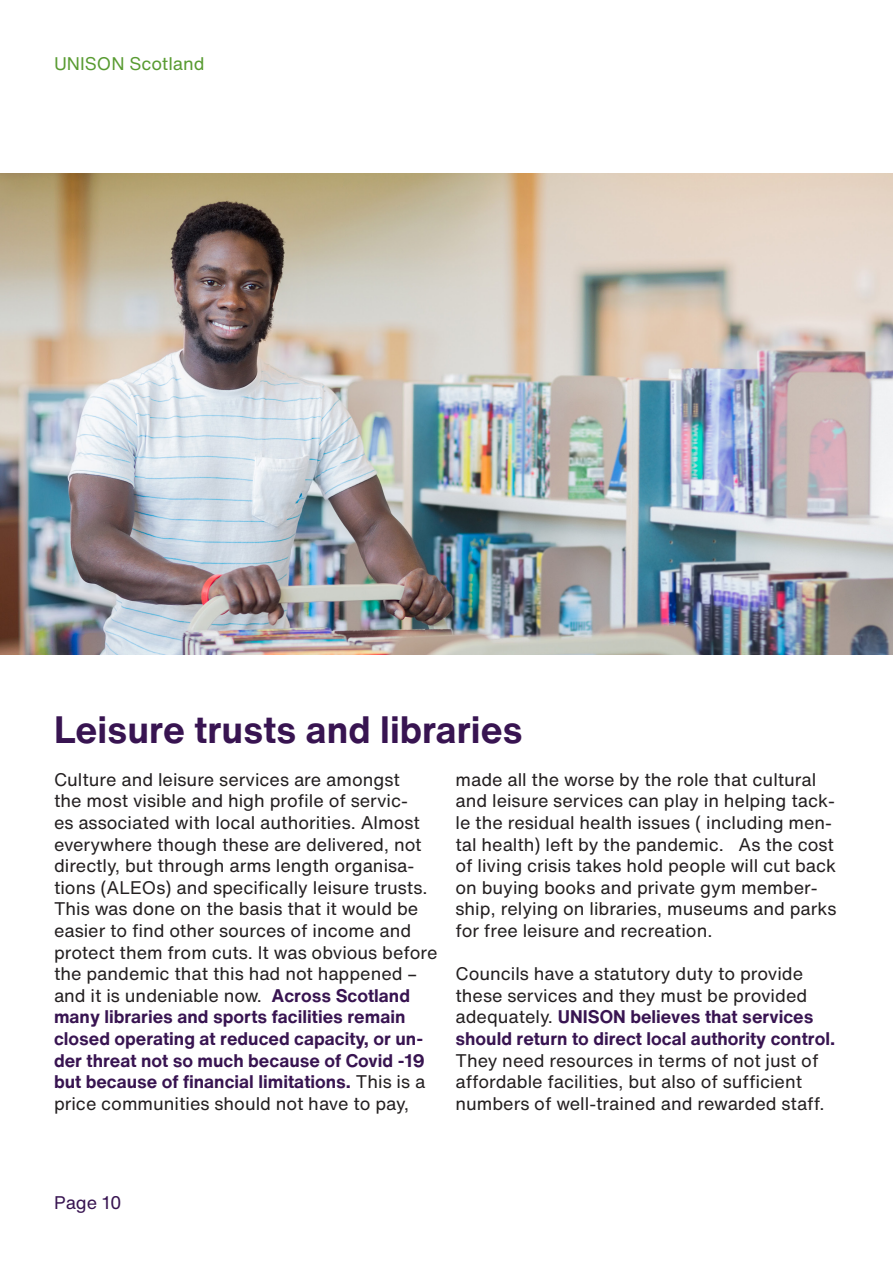
<style>
.page{position:relative;width:893px;height:1263px;background:#fff}
.page>*{position:absolute;margin:0;border:0;box-sizing:border-box;transform-origin:0 0}
.t1{font:700 37.5px "Helvetica Now Text";color:#381451}
.t2{font:18px/21.6px "Helvetica Now Text";color:#231f20}
.t3{font:18px "Helvetica Now Text";color:#589b31}
.t4{font:18px "Helvetica Now Text";color:#381451}
.s1{font-weight:700;color:#381451}
</style>
<div class="page">
<img style="left:0;top:174px;width:893px;height:481px">
<p class="t3" style="left:54px;top:50px;width:152px">UNISON Scotland</p>
<p class="t1" style="left:54px;top:701px;width:470px">Leisure trusts and libraries</p>
<p class="t2" style="left:54px;top:768px;width:385px">Culture and leisure services are amongst<br>the most visible and high profile of servic-<br>es associated with local authorities. Almost everywhere though these are delivered, not directly, but through arms length organisa&shy;tions (ALEOs) and specifically leisure trusts.<br>This was done on the basis that it would be easier to find other sources of income and protect them from cuts. It was obvious before the pandemic that this had not happened – and it is undeniable now. <span class="s1">Across Scotland many libraries and sports facilities remain closed operating at reduced capacity, or un&shy;der threat not so much because of Covid -19 but because of financial limitations.</span> This is a price communities should not have to pay,</p>
<p class="t2" style="left:455px;top:768px;width:383px">made all the worse by the role that cultural and leisure services can play in helping tack&shy;le the residual health issues ( including men&shy;tal health) left by the pandemic. As the cost of living crisis takes hold people will cut back on buying books and private gym member&shy;ship, relying on libraries, museums and parks for free leisure and recreation.</p>
<p class="t2" style="left:455px;top:962px;width:381px">Councils have a statutory duty to provide these services and they must be provided adequately. <span class="s1">UNISON believes that services should return to direct local authority control.<br></span>They need resources in terms of not just of affordable facilities, but also of sufficient numbers of well-trained and rewarded staff.</p>
<p class="t4" style="left:54px;top:1189px;width:69px">Page 10</p>
</div>
